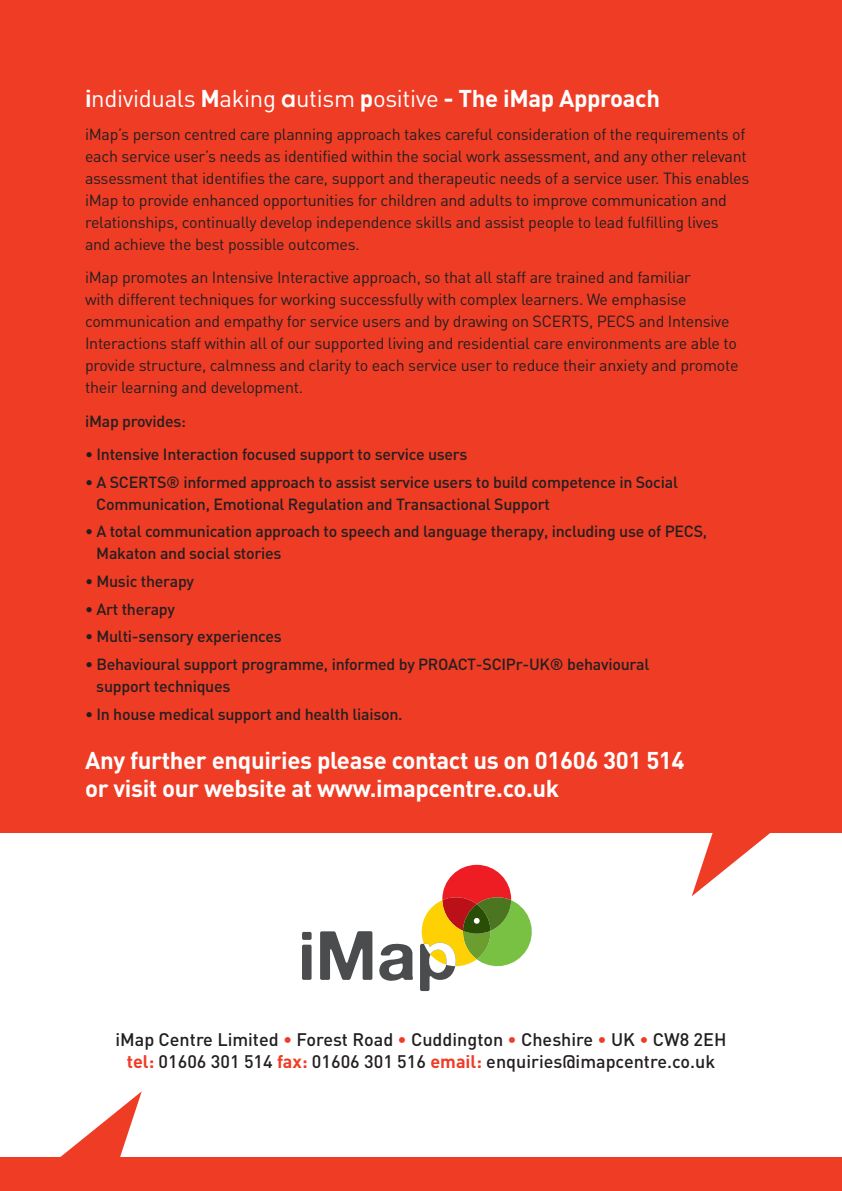
<style>
.page{position:relative;width:842px;height:1191px;background:#ef3c25}
.page>*{position:absolute;margin:0;border:0;box-sizing:border-box;transform-origin:0 0}
.t1{font:700 24px/27.4px "DIN";letter-spacing:-.015em;color:#fff}
.t2{font:24px "DIN";letter-spacing:-.015em;color:#fff}
.t3{font:500 18px/21.6px "DIN";color:#231f20;text-align:center}
.t4{font:16px/22px "DIN";letter-spacing:-.015em;color:#231f20}
.t5{font:500 16px/22px "DIN";letter-spacing:-.015em;color:#231f20}
.s1{font-weight:700}
.s2{font-family:"Futura";font-weight:500;font-size:26px}
.s3{color:#ef3c25}
.s4{font-weight:700;color:#ef3c25}
</style>
<div class="page">
<div style="left:0;top:833px;width:842px;height:324px;background:#fff"></div>
<div style="left:302px;top:932px;width:10px;height:8px;background:#4b4c4d;border-radius:2px"></div>
<div style="left:302px;top:944px;width:10px;height:35px;background:#4b4c4d;border-radius:2px"></div>
<svg style="left:320px;top:931px;width:52px;height:49px"></svg>
<svg style="left:379px;top:943px;width:34px;height:38px"></svg>
<svg style="left:420px;top:864px;width:112px;height:127px"></svg>
<svg style="left:692px;top:833px;width:78px;height:63px"></svg>
<svg style="left:60px;top:1091px;width:82px;height:66px"></svg>
<h1 class="t2" style="left:85px;top:89px;width:576px"><span class="s1">i</span>ndividuals <span class="s1">M</span>aking <span class="s2">a</span>utism <span class="s1">p</span>ositive <span class="s1">- The iMap Approach</span></h1>
<p class="t4" style="left:85px;top:125px;width:666px">iMap’s person centred care planning approach takes careful consideration of the requirements of each service user’s needs as identified within the social work assessment, and any other relevant assessment that identifies the care, support and therapeutic needs of a service user. This enables iMap to provide enhanced opportunities for children and adults to improve communication and relationships, continually develop independence skills and assist people to lead fulfilling lives<br>and achieve the best possible outcomes.</p>
<p class="t4" style="left:85px;top:268px;width:655px">iMap promotes an Intensive Interactive approach, so that all staff are trained and familiar<br>with different techniques for working successfully with complex learners. We emphasise communication and empathy for service users and by drawing on SCERTS, PECS and Intensive Interactions staff within all of our supported living and residential care environments are able to provide structure, calmness and clarity to each service user to reduce their anxiety and promote their learning and development.</p>
<p class="t5" style="left:85px;top:409px;width:103px">iMap provides:</p>
<p class="t5" style="left:85px;top:443px;width:384px">• Intensive Interaction focused support to service users</p>
<p class="t5" style="left:96px;top:470px;width:583px;text-indent:-11px">• A SCERTS® informed approach to assist service users to build competence in Social<br>Communication, Emotional Regulation and Transactional Support</p>
<p class="t5" style="left:96px;top:520px;width:612px;text-indent:-11px">• A total communication approach to speech and language therapy, including use of PECS,<br>Makaton and social stories</p>
<p class="t5" style="left:85px;top:570px;width:111px">• Music therapy</p>
<p class="t5" style="left:85px;top:597px;width:91px">• Art therapy</p>
<p class="t5" style="left:85px;top:625px;width:198px">• Multi-sensory experiences</p>
<p class="t5" style="left:96px;top:653px;width:554px;text-indent:-11px">• Behavioural support programme, informed by PROACT-SCIPr-UK® behavioural support techniques</p>
<p class="t5" style="left:85px;top:702px;width:319px">• In house medical support and health liaison.</p>
<h1 class="t1" style="left:85px;top:746px;width:601px">Any further enquiries please contact us on 01606 301 514 or visit our website at www.imapcentre.co.uk</h1>
<p class="t3" style="left:115px;top:1028px;width:612px">iMap Centre Limited <span class="s3">•</span> Forest Road <span class="s3">•</span> Cuddington <span class="s3">•</span> Cheshire <span class="s3">•</span> UK <span class="s3">•</span> CW8 2EH <span class="s4">tel:</span> 01606 301 514 <span class="s4">fax:</span> 01606 301 516 <span class="s4">email:</span> enquiries@imapcentre.co.uk</p>
</div>
